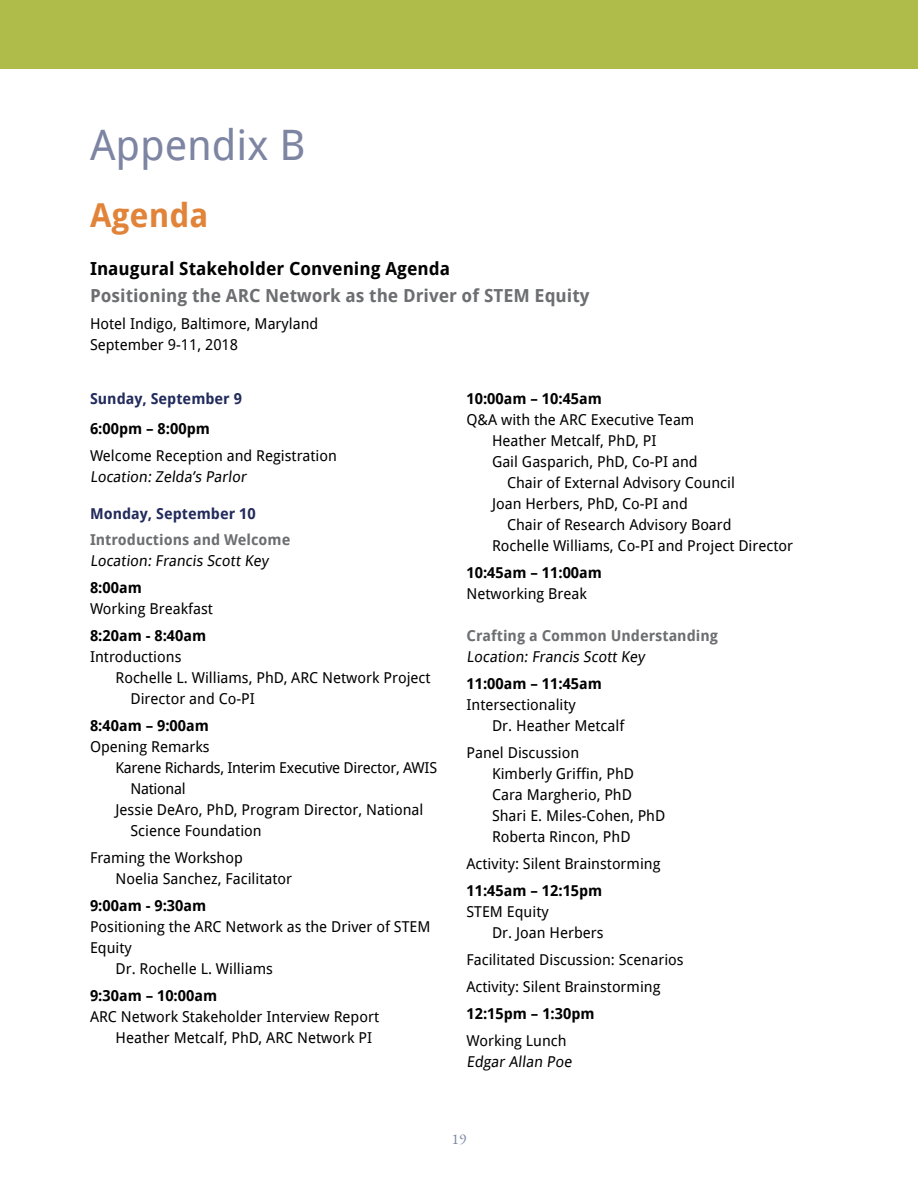
<style>
.page{position:relative;width:918px;height:1188px;background:#fff}
.page>*{position:absolute;margin:0;border:0;box-sizing:border-box;transform-origin:0 0}
.t1{font:42px "Droid Sans";color:#7d85a3}
.t2{font:700 33px "Droid Sans";color:#e18439}
.t3{font:700 18px "Droid Sans";color:#6d6e71}
.t4{font:700 18px "Droid Sans";color:#000}
.t5{font:15px/21px "Droid Sans";color:#000}
.t6{font:700 15px "Droid Sans";color:#000}
.t7{font:15px "Droid Sans";letter-spacing:-.02em;color:#000}
.t8{font:700 15px "Droid Sans";color:#6d6e71}
.t9{font:700 15px "Droid Sans";color:#222b5c}
.t10{font:15px "EB Garamond";color:#7d85a3}
</style>
<div class="page">
<div style="left:0;top:0;width:918px;height:68px;background:#afbc49"></div>
<h1 class="t1" style="left:90px;top:116px;width:217px">Appendix B</h1>
<h2 class="t2" style="left:90px;top:192px;width:120px">Agenda</h2>
<p class="t4" style="left:90px;top:256px;width:362px">Inaugural Stakeholder Convening Agenda</p>
<p class="t3" style="left:90px;top:283px;width:501px">Positioning the ARC Network as the Driver of STEM Equity</p>
<p class="t5" style="left:90px;top:313px;width:230px">Hotel Indigo, Baltimore, Maryland<br>September 9-11, 2018</p>
<p class="t9" style="left:90px;top:388px;width:153px">Sunday, September 9</p>
<p class="t6" style="left:90px;top:418px;width:121px">6:00pm – 8:00pm</p>
<p class="t5" style="left:90px;top:445px;width:248px">Welcome Reception and Registration<br>Location: Zelda’s Parlor</p>
<p class="t9" style="left:90px;top:503px;width:167px">Monday, September 10</p>
<p class="t8" style="left:90px;top:529px;width:202px">Introductions and Welcome</p>
<p class="t5" style="left:90px;top:550px;width:180px">Location: Francis Scott Key</p>
<p class="t6" style="left:90px;top:577px;width:53px">8:00am</p>
<p class="t5" style="left:90px;top:598px;width:124px">Working Breakfast</p>
<p class="t6" style="left:90px;top:625px;width:118px">8:20am - 8:40am</p>
<p class="t5" style="left:90px;top:646px;width:93px">Introductions</p>
<p class="t5" style="left:116px;top:667px;width:317px">Rochelle L. Williams, PhD, ARC Network Project</p>
<p class="t5" style="left:130px;top:688px;width:126px">Director and Co-PI</p>
<p class="t6" style="left:90px;top:715px;width:120px">8:40am – 9:00am</p>
<p class="t5" style="left:90px;top:736px;width:121px">Opening Remarks</p>
<p class="t7" style="left:116px;top:757px;width:323px">Karene Richards, Interim Executive Director, AWIS</p>
<p class="t7" style="left:130px;top:778px;width:57px">National</p>
<p class="t5" style="left:116px;top:799px;width:309px">Jessie DeAro, PhD, Program Director, National</p>
<p class="t5" style="left:130px;top:820px;width:133px">Science Foundation</p>
<p class="t5" style="left:116px;top:847px;width:178px;text-indent:-26px">Framing the Workshop<br>Noelia Sanchez, Facilitator</p>
<p class="t6" style="left:90px;top:895px;width:118px">9:00am - 9:30am</p>
<p class="t5" style="left:90px;top:916px;width:342px">Positioning the ARC Network as the Driver of STEM</p>
<p class="t5" style="left:90px;top:937px;width:43px">Equity</p>
<p class="t5" style="left:116px;top:958px;width:159px">Dr. Rochelle L. Williams</p>
<p class="t6" style="left:90px;top:985px;width:129px">9:30am – 10:00am</p>
<p class="t5" style="left:116px;top:1006px;width:265px;text-indent:-26px">ARC Network Stakeholder Interview Report<br>Heather Metcalf, PhD, ARC Network PI</p>
<p class="t6" style="left:466px;top:388px;width:137px">10:00am – 10:45am</p>
<p class="t5" style="left:466px;top:409px;width:229px">Q&amp;A with the ARC Executive Team</p>
<p class="t5" style="left:492px;top:430px;width:166px">Heather Metcalf, PhD, PI</p>
<p class="t5" style="left:492px;top:451px;width:207px">Gail Gasparich, PhD, Co-PI and</p>
<p class="t5" style="left:507px;top:472px;width:229px">Chair of External Advisory Council</p>
<p class="t5" style="left:492px;top:493px;width:197px">Joan Herbers, PhD, Co-PI and</p>
<p class="t5" style="left:507px;top:514px;width:226px">Chair of Research Advisory Board</p>
<p class="t5" style="left:492px;top:535px;width:303px">Rochelle Williams, Co-PI and Project Director</p>
<p class="t6" style="left:466px;top:562px;width:137px">10:45am – 11:00am</p>
<p class="t5" style="left:466px;top:583px;width:122px">Networking Break</p>
<p class="t8" style="left:466px;top:625px;width:253px">Crafting a Common Understanding</p>
<p class="t5" style="left:466px;top:646px;width:180px">Location: Francis Scott Key</p>
<p class="t6" style="left:466px;top:673px;width:137px">11:00am – 11:45am</p>
<p class="t5" style="left:492px;top:694px;width:134px;text-indent:-26px">Intersectionality<br>Dr. Heather Metcalf</p>
<p class="t5" style="left:492px;top:742px;width:175px;text-indent:-26px">Panel Discussion<br>Kimberly Griffin, PhD<br>Cara Margherio, PhD<br>Shari E. Miles-Cohen, PhD<br>Roberta Rincon, PhD</p>
<p class="t5" style="left:466px;top:853px;width:196px">Activity: Silent Brainstorming</p>
<p class="t6" style="left:466px;top:880px;width:137px">11:45am – 12:15pm</p>
<p class="t5" style="left:492px;top:901px;width:113px;text-indent:-26px">STEM Equity<br>Dr. Joan Herbers</p>
<p class="t5" style="left:466px;top:946px;width:219px;line-height:27px">Facilitated Discussion: Scenarios<br>Activity: Silent Brainstorming</p>
<p class="t6" style="left:466px;top:1003px;width:130px">12:15pm – 1:30pm</p>
<p class="t5" style="left:466px;top:1030px;width:109px">Working Lunch<br>Edgar Allan Poe</p>
<p class="t10" style="left:452px;top:1129px;width:16px">19</p>
</div>
